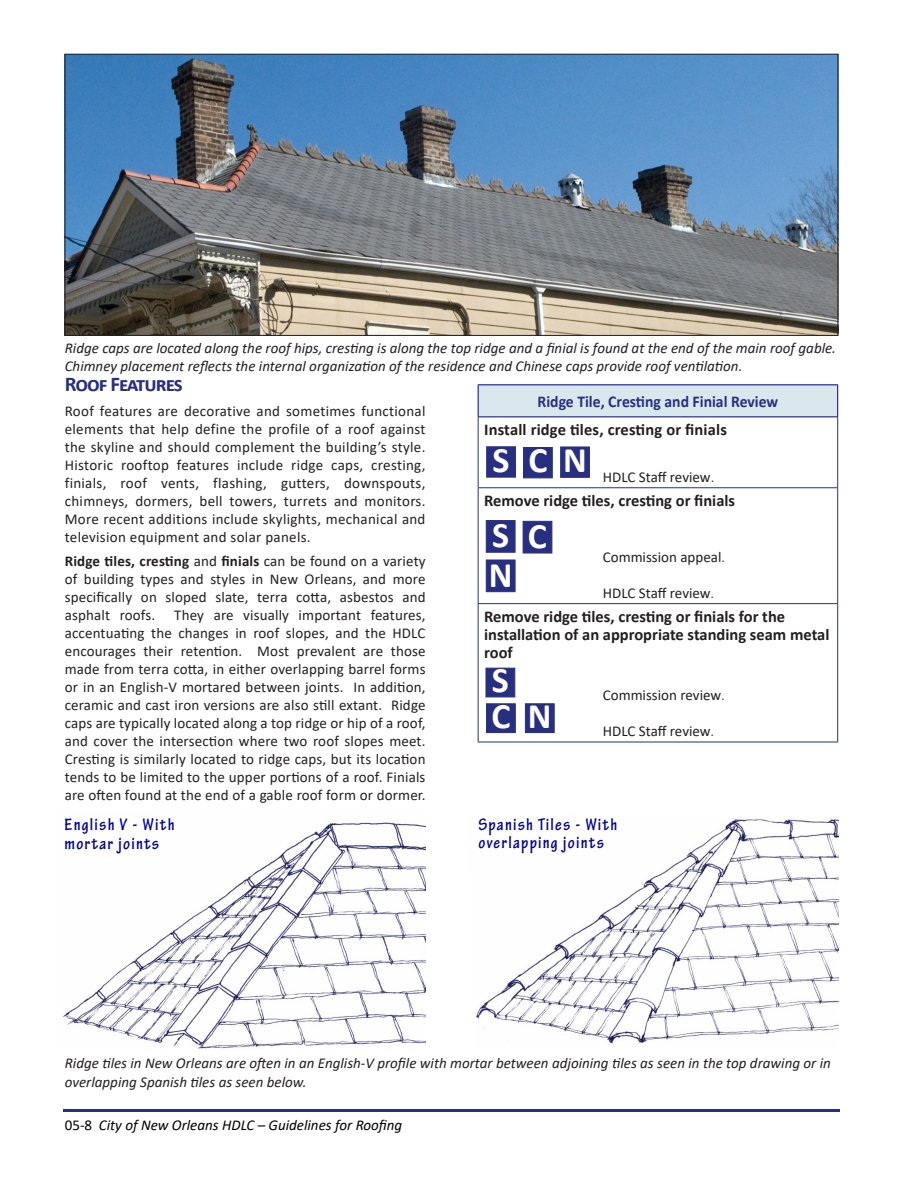
<style>
.page{position:relative;width:918px;height:1188px;background:#fff}
.page>*{position:absolute;margin:0;border:0;box-sizing:border-box;transform-origin:0 0}
.t1{font:700 36px/75.9px "Calibri";color:#fff}
.t2{font:700 21px "Calibri";letter-spacing:-.045em;color:#282f80}
.t3{font:700 condensed 18px/18.3px "Tekton Pro";letter-spacing:.07em;color:#00009a}
.t4{font:700 16.5px/18px "Calibri";color:#231f20}
.t5{font:700 16.5px "Calibri";color:#282f80;scale:.95 1}
.t6{font:15px/18px "Calibri";letter-spacing:.01em;color:#231f20;text-align:justify}
.t7{font:italic 15px/18.3px "Calibri";color:#231f20}
.t8{font:italic 15px "Calibri";color:#000}
.s1{font-weight:700}
.s2{font-weight:300}
.s3{font-style:normal}
</style>
<div class="page">
<hr style="left:63px;top:1109px;width:777px;height:2px;background:#282f80">
<img style="left:476px;top:818px;width:362px;height:226px">
<img style="left:62px;top:822px;width:364px;height:227px">
<div style="left:478px;top:385px;width:360px;height:32px;background:#dae8ee"></div>
<hr style="left:478px;top:384px;width:360px;height:1px;background:#00009a">
<hr style="left:478px;top:385px;width:1px;height:32px;background:#00009a">
<hr style="left:837px;top:385px;width:1px;height:32px;background:#00009a">
<hr style="left:478px;top:417px;width:360px;height:1px;background:#00009a">
<hr style="left:478px;top:417px;width:1px;height:70px;background:#282f80">
<hr style="left:837px;top:417px;width:1px;height:70px;background:#282f80">
<hr style="left:478px;top:487px;width:360px;height:1px;background:#282f80">
<hr style="left:478px;top:488px;width:1px;height:115px;background:#282f80">
<hr style="left:837px;top:488px;width:1px;height:115px;background:#282f80">
<hr style="left:478px;top:603px;width:360px;height:1px;background:#282f80">
<hr style="left:478px;top:604px;width:1px;height:138px;background:#282f80">
<hr style="left:837px;top:604px;width:1px;height:138px;background:#282f80">
<hr style="left:478px;top:742px;width:360px;height:1px;background:#282f80">
<div style="left:486px;top:446px;width:30px;height:32px;background:#282f80;border:1px solid #282f80"></div>
<div style="left:523px;top:447px;width:30px;height:31px;background:#282f80;border:1px solid #282f80"></div>
<div style="left:560px;top:447px;width:30px;height:31px;background:#282f80;border:1px solid #282f80"></div>
<div style="left:486px;top:520px;width:29px;height:33px;background:#282f80;border:1px solid #282f80"></div>
<div style="left:523px;top:521px;width:29px;height:32px;background:#282f80;border:1px solid #282f80"></div>
<div style="left:486px;top:560px;width:29px;height:32px;background:#282f80;border:1px solid #282f80"></div>
<img style="left:67px;top:56px;width:769px;height:278px">
<div style="left:486px;top:668px;width:29px;height:29px;background:#282f80;border:1px solid #282f80"></div>
<div style="left:486px;top:703px;width:30px;height:30px;background:#282f80;border:1px solid #282f80"></div>
<div style="left:525px;top:703px;width:30px;height:30px;background:#282f80;border:1px solid #282f80"></div>
<p class="t7" style="left:65px;top:338px;width:773px">Ridge caps are located along the roof hips, cresting is along the top ridge and a finial is found at the end of the main roof gable.<br>Chimney placement reflects the internal organization of the residence and Chinese caps provide roof ventilation.</p>
<h2 class="t2" style="left:65px;top:369px;width:120px">Roof Features</h2>
<p class="t6" style="left:65px;top:401px;width:362px">Roof features are decorative and sometimes functional elements that help define the profile of a roof against the skyline and should complement the building’s style.<br>Historic rooftop features include ridge caps, cresting, finials, roof vents, flashing, gutters, downspouts, chimneys, dormers, bell towers, turrets and monitors.<br>More recent additions include skylights, mechanical and television equipment and solar panels.</p>
<p class="t6" style="left:65px;top:552px;width:362px"><span class="s1">Ridge tiles, cresting</span> and <span class="s1">finials</span> can be found on a variety of building types and styles in New Orleans, and more specifically on sloped slate, terra cotta, asbestos and asphalt roofs.</p>
<p class="t6" style="left:65px;top:606px;width:362px;text-indent:110px">They are visually important features, accentuating the changes in roof slopes, and the HDLC encourages their retention. Most prevalent are those made from terra cotta, in either overlapping barrel forms or in an English-V mortared between joints. In addition, ceramic and cast iron versions are also still extant. Ridge caps are typically located along a top ridge or hip of a roof, and cover the intersection where two roof slopes meet.<br>Cresting is similarly located to ridge caps, but its location tends to be limited to the upper portions of a roof. Finials are often found at the end of a gable roof form or dormer.</p>
<p class="t5" style="left:538px;top:390px;width:255px">Ridge Tile, Cresting and Finial Review</p>
<p class="t4" style="left:484px;top:421px;width:244px">Install ridge tiles, cresting or finials</p>
<p class="t6" style="left:603px;top:467px;width:113px">HDLC Staff review<span class="s2">.</span></p>
<p class="t4" style="left:484px;top:491px;width:252px">Remove ridge tiles, cresting or finials</p>
<h1 class="t1" style="left:492px;top:421px;width:96px">SCN<br>S C</h1>
<h1 class="t1" style="left:489px;top:536px;width:25px">N</h1>
<p class="t6" style="left:603px;top:547px;width:124px">Commission appeal<span class="s2">.</span></p>
<p class="t6" style="left:603px;top:583px;width:113px">HDLC Staff review<span class="s2">.</span></p>
<p class="t4" style="left:484px;top:607px;width:347px">Remove ridge tiles, cresting or finials for the installation of an appropriate standing seam metal roof</p>
<p class="t6" style="left:603px;top:686px;width:124px">Commission review<span class="s2">.</span></p>
<p class="t6" style="left:603px;top:722px;width:113px">HDLC Staff review<span class="s2">.</span></p>
<h1 class="t1" style="left:491px;top:662px;width:62px;line-height:35.7px">S<br>C N</h1>
<p class="t3" style="left:64px;top:816px;width:112px">English V - With mortar joints</p>
<p class="t3" style="left:478px;top:816px;width:140px">Spanish Tiles - With overlapping joints</p>
<p class="t7" style="left:65px;top:1054px;width:768px">Ridge tiles in New Orleans are often in an English-V profile with mortar between adjoining tiles as seen in the top drawing or in overlapping Spanish tiles as seen below.</p>
<p class="t8" style="left:65px;top:1115px;width:339px"><span class="s3">05-8</span> City of New Orleans HDLC – Guidelines for Roofing</p>
</div>
